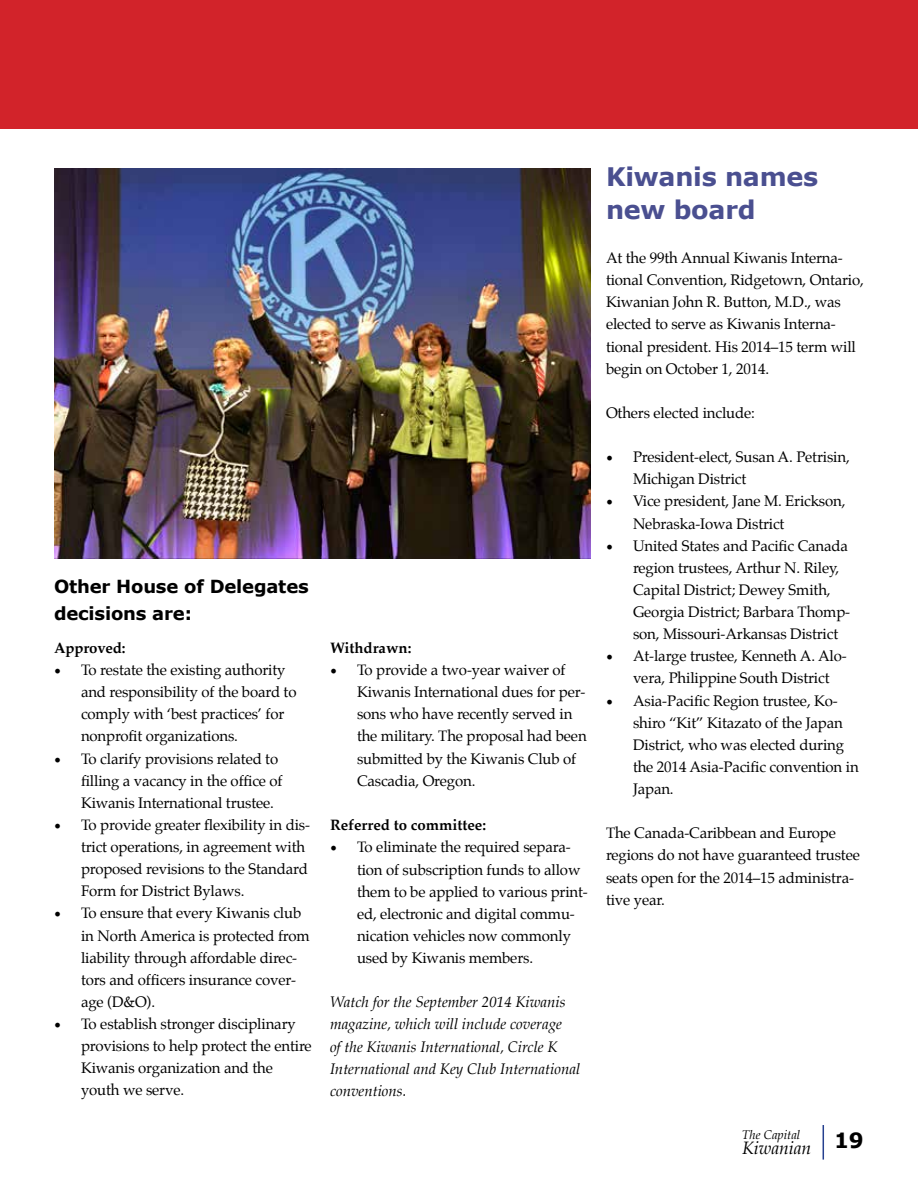
<style>
.page{position:relative;width:918px;height:1188px;background:#fff}
.page>*{position:absolute;margin:0;border:0;box-sizing:border-box;transform-origin:0 0}
.t1{font:700 25.5px/33px "Verdana";letter-spacing:-.01em;color:#4a4f90}
.t2{font:700 21px "Verdana";color:#000}
.t3{font:700 18px/27px "Verdana";letter-spacing:-.01em;color:#000}
.t4{font:italic 17.55px "Palatino";color:#000}
.t5{font:15px/22.2px "Palatino";letter-spacing:-.01em;color:#000}
.t6{font:italic 15px/22.2px "Palatino";color:#000}
.t7{font:700 15px "Palatino";color:#000}
.t8{font:italic 12.45px "Palatino";color:#000}
.s1{font-family:"Minion Pro";font-size:18px}
</style>
<div class="page">
<div style="left:0;top:0;width:918px;height:129px;background:#d2232a"></div>
<img style="left:54px;top:168px;width:536px;height:390px">
<hr style="left:823px;top:1125px;width:1px;height:35px;background:#25408f">
<p class="t3" style="left:54px;top:573px;width:256px">Other House of Delegates decisions are:</p>
<p class="t7" style="left:54px;top:635px;width:73px">Approved:</p>
<p class="t5" style="left:81px;top:659px;width:217px;text-indent:-27px"><span class="s1">•</span> To restate the existing authority and responsibility of the board to comply with ‘best practices’ for nonprofit organizations.</p>
<p class="t5" style="left:81px;top:747px;width:203px;text-indent:-27px"><span class="s1">•</span> To clarify provisions related to filling a vacancy in the office of<br>Kiwanis International trustee.</p>
<p class="t5" style="left:81px;top:814px;width:231px;text-indent:-27px"><span class="s1">•</span> To provide greater flexibility in dis&shy;trict operations, in agreement with proposed revisions to the Standard Form for District Bylaws.</p>
<p class="t5" style="left:81px;top:902px;width:230px;text-indent:-27px"><span class="s1">•</span> To ensure that every Kiwanis club in North America is protected from liability through affordable direc&shy;tors and officers insurance cover&shy;age (D&amp;O).</p>
<p class="t5" style="left:81px;top:1013px;width:232px;text-indent:-27px"><span class="s1">•</span> To establish stronger disciplinary provisions to help protect the entire<br>Kiwanis organization and the youth we serve.</p>
<p class="t7" style="left:330px;top:635px;width:83px">Withdrawn:</p>
<p class="t5" style="left:357px;top:659px;width:231px;text-indent:-27px"><span class="s1">•</span> To provide a two-year waiver of<br>Kiwanis International dues for per&shy;sons who have recently served in the military. The proposal had been submitted by the Kiwanis Club of<br>Cascadia, Oregon.</p>
<p class="t7" style="left:330px;top:812px;width:158px">Referred to committee:</p>
<p class="t5" style="left:357px;top:836px;width:232px;text-indent:-27px"><span class="s1">•</span> To eliminate the required separa&shy;tion of subscription funds to allow them to be applied to various print&shy;ed, electronic and digital commu&shy;nication vehicles now commonly used by Kiwanis members.</p>
<p class="t6" style="left:330px;top:991px;width:252px">Watch for the September 2014 Kiwanis magazine, which will include coverage<br>of the Kiwanis International, Circle K International and Key Club International conventions.</p>
<h1 class="t1" style="left:606px;top:160px;width:214px">Kiwanis names new board</h1>
<p class="t5" style="left:606px;top:247px;width:259px">At the 99th Annual Kiwanis Interna&shy;tional Convention, Ridgetown, Ontario, Kiwanian John R. Button, M.D., was elected to serve as Kiwanis Interna&shy;tional president. His 2014–15 term will begin on October 1, 2014.</p>
<p class="t5" style="left:606px;top:402px;width:150px">Others elected include:</p>
<p class="t5" style="left:633px;top:446px;width:218px;text-indent:-27px"><span class="s1">•</span> President-elect, Susan A. Petrisin,<br>Michigan District</p>
<p class="t5" style="left:633px;top:490px;width:214px;text-indent:-27px"><span class="s1">•</span> Vice president, Jane M. Erickson,<br>Nebraska-Iowa District</p>
<p class="t5" style="left:633px;top:534px;width:219px;text-indent:-27px"><span class="s1">•</span> United States and Pacific Canada region trustees, Arthur N. Riley, Capital District; Dewey Smith, Georgia District; Barbara Thomp&shy;son, Missouri-Arkansas District</p>
<p class="t5" style="left:633px;top:645px;width:215px;text-indent:-27px"><span class="s1">•</span> At-large trustee, Kenneth A. Alo&shy;vera, Philippine South District</p>
<p class="t5" style="left:633px;top:689px;width:227px;text-indent:-27px"><span class="s1">•</span> Asia-Pacific Region trustee, Ko&shy;shiro “Kit” Kitazato of the Japan<br>District, who was elected during the 2014 Asia-Pacific convention in<br>Japan.</p>
<p class="t5" style="left:606px;top:822px;width:255px">The Canada-Caribbean and Europe regions do not have guaranteed trustee seats open for the 2014–15 administra&shy;tive year.</p>
<p class="t8" style="left:742px;top:1125px;width:60px">The Capital</p>
<p class="t4" style="left:742px;top:1134px;width:71px">Kiwanian</p>
<h2 class="t2" style="left:834px;top:1125px;width:31px">19</h2>
</div>
